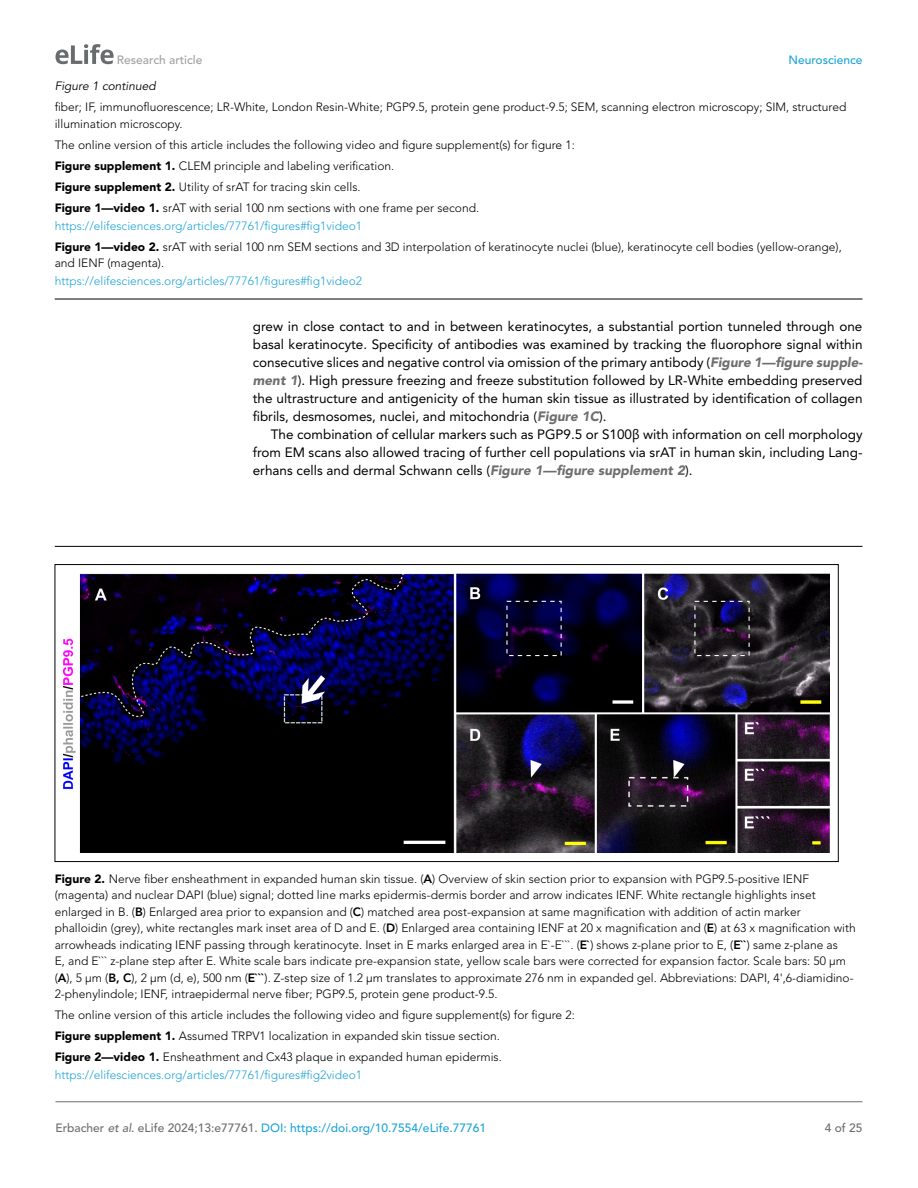
<style>
.page{position:relative;width:918px;height:1188px;background:#fff}
.page>*{position:absolute;margin:0;border:0;box-sizing:border-box;transform-origin:0 0}
.t1{font:13.5px/18px "Avenir LT Std";color:#000;text-align:justify}
.t2{font:300 12px/16.5px "Avenir LT Std";color:#000}
.t3{font:300 12px "Avenir LT Std";color:#1ea4d7}
.t4{font:500 12px "Avenir LT Std";color:#1ea4d7}
.t5{font:italic 12px "Avenir LT Std";color:#000}
.t6{font:500 12px "Avenir LT Std";color:#a3a09f}
.t7{font:500 12px "Avenir LT Std";color:#6e6e70}
.s1{font-weight:900}
.s2{color:#1ea4d7}
.s3{font-weight:900;font-style:italic;color:#6e6e70}
.s4{font-family:"Segoe UI"}
.s5{font-weight:800}
.s6{color:#6e6e70}
.s7{font-style:italic;color:#6e6e70}
</style>
<div class="page">
<svg style="left:56px;top:44px;width:58px;height:20px"></svg>
<hr style="left:56px;top:1101px;width:806px;height:1px;background:#6e6e70">
<hr style="left:55px;top:299px;width:807px;height:1px;background:#000">
<hr style="left:55px;top:546px;width:807px;height:1px;background:#000">
<img style="left:64px;top:574px;width:765px;height:279px">
<p class="t6" style="left:117px;top:53px;width:87px">Research article</p>
<p class="t4" style="left:788px;top:53px;width:76px">Neuroscience</p>
<p class="t5" style="left:55px;top:79px;width:103px">Figure 1 continued</p>
<p class="t2" style="left:55px;top:99px;width:793px">fiber; IF, immunofluorescence; LR-White, London Resin-White; PGP9.5, protein gene product-9.5; SEM, scanning electron microscopy; SIM, structured illumination microscopy.</p>
<p class="t2" style="left:55px;top:134px;width:522px;line-height:21px">The online version of this article includes the following video and figure supplement(s) for figure 1:<br><span class="s1">Figure supplement 1.</span> CLEM principle and labeling verification.<br><span class="s1">Figure supplement 2.</span> Utility of srAT for tracing skin cells.<br><span class="s1">Figure 1—video 1.</span> srAT with serial 100 nm sections with one frame per second.</p>
<p class="t2" style="left:55px;top:215px;width:789px;line-height:21px"><span class="s2">https://elifesciences.org/articles/77761/figures#fig1video1<br></span><span class="s1">Figure 1—video 2.</span> srAT with serial 100 nm SEM sections and 3D interpolation of keratinocyte nuclei (blue), keratinocyte cell bodies (yellow-orange),</p>
<p class="t2" style="left:55px;top:255px;width:111px">and IENF (magenta).</p>
<p class="t3" style="left:55px;top:274px;width:309px">https://elifesciences.org/articles/77761/figures#fig1video2</p>
<p class="t1" style="left:253px;top:318px;width:611px">grew in close contact to and in between keratinocytes, a substantial portion tunneled through one basal keratinocyte. Specificity of antibodies was examined by tracking the fluorophore signal within consecutive slices and negative control via omission of the primary antibody (<span class="s3">Figure 1—figure supple&shy;ment 1</span>). High pressure freezing and freeze substitution followed by LR-White embedding preserved the ultrastructure and antigenicity of the human skin tissue as illustrated by identification of collagen fibrils, desmosomes, nuclei, and mitochondria (<span class="s3">Figure 1C</span>).</p>
<p class="t1" style="left:253px;top:426px;width:611px;text-indent:18px">The combination of cellular markers such as PGP9.5 or S100<span class="s4">β</span> with information on cell morphology from EM scans also allowed tracing of further cell populations via srAT in human skin, including Lang&shy;erhans cells and dermal Schwann cells (<span class="s3">Figure 1—figure supplement 2</span>).</p>
<p class="t2" style="left:55px;top:870px;width:802px"><span class="s1">Figure 2.</span> Nerve fiber ensheathment in expanded human skin tissue. (<span class="s5">A</span>) Overview of skin section prior to expansion with PGP9.5-positive IENF (magenta) and nuclear DAPI (blue) signal; dotted line marks epidermis-dermis border and arrow indicates IENF. White rectangle highlights inset enlarged in B. (<span class="s5">B</span>) Enlarged area prior to expansion and (<span class="s5">C</span>) matched area post-expansion at same magnification with addition of actin marker phalloidin (grey), white rectangles mark inset area of D and E. (<span class="s5">D</span>) Enlarged area containing IENF at 20 x magnification and (<span class="s5">E</span>) at 63 x magnification with arrowheads indicating IENF passing through keratinocyte. Inset in E marks enlarged area in E`-E```. (<span class="s5">E`</span>) shows z-plane prior to E, (<span class="s5">E``</span>) same z-plane as<br>E, and E``` z-plane step after E. White scale bars indicate pre-expansion state, yellow scale bars were corrected for expansion factor. Scale bars: 50 µm (<span class="s5">A</span>), 5 µm (<span class="s5">B, C</span>), 2 µm (d, e), 500 nm (<span class="s5">E```</span>). Z-step size of 1.2 µm translates to approximate 276 nm in expanded gel. Abbreviations: DAPI, 4',6-diamidino-2-phenylindole; IENF, intraepidermal nerve fiber; PGP9.5, protein gene product-9.5.</p>
<p class="t2" style="left:55px;top:1005px;width:522px;line-height:21px">The online version of this article includes the following video and figure supplement(s) for figure 2:<br><span class="s1">Figure supplement 1.</span> Assumed TRPV1 localization in expanded skin tissue section.<br><span class="s1">Figure 2—video 1.</span> Ensheathment and Cx43 plaque in expanded human epidermis.</p>
<p class="t3" style="left:55px;top:1068px;width:309px">https://elifesciences.org/articles/77761/figures#fig2video1</p>
<p class="t4" style="left:56px;top:1121px;width:432px"><span class="s6">Erbacher</span> <span class="s7">et al</span><span class="s6">. eLife 2024;13:e77761.</span> DOI: https://doi.org/10.7554/eLife.77761</p>
<p class="t7" style="left:825px;top:1121px;width:39px">4 of 25</p>
</div>
